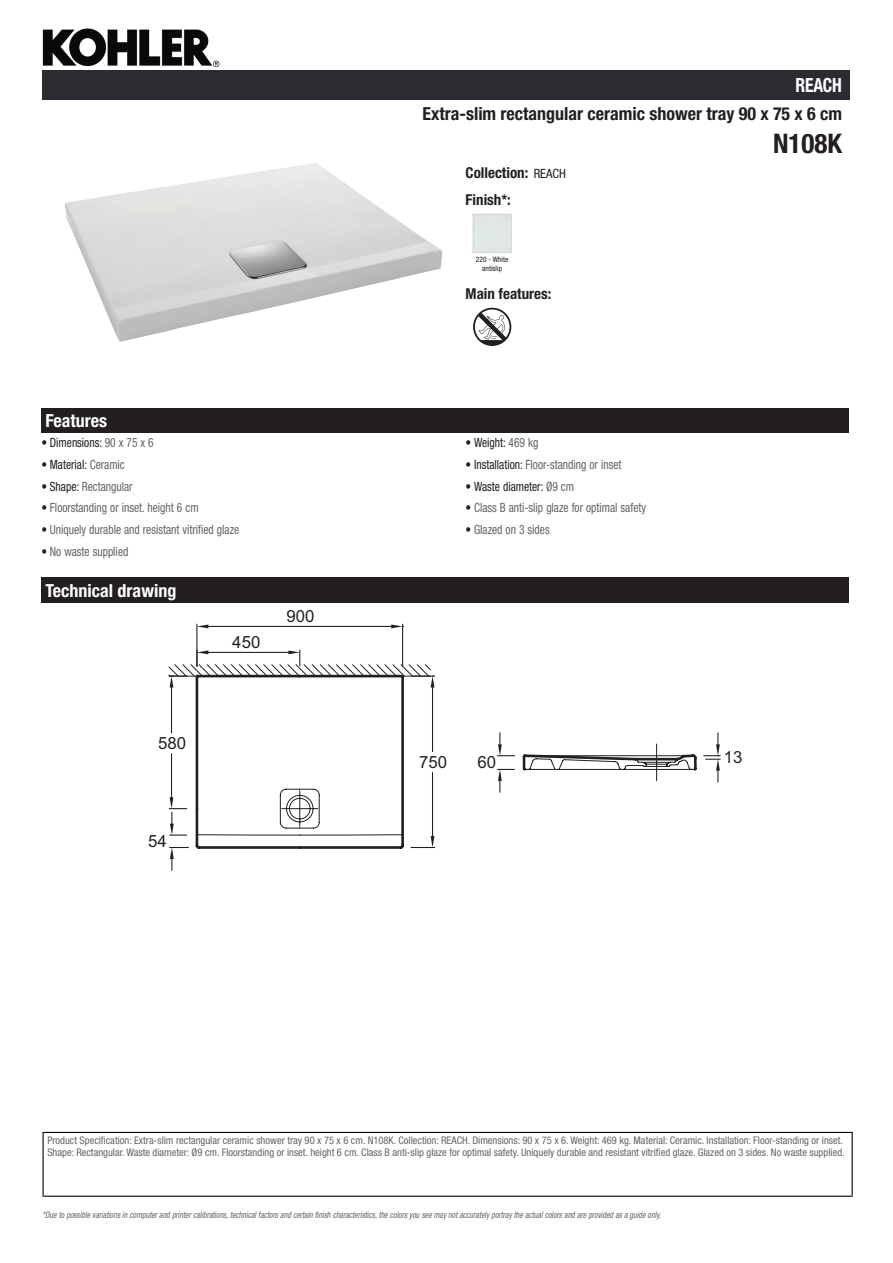
<style>
.page{position:relative;width:893px;height:1263px;background:#fff}
.page>*{position:absolute;margin:0;border:0;box-sizing:border-box;transform-origin:0 0}
.t1{font:700 condensed 27px "Helvetica Neue LT Std";color:#231f20}
.t2{font:700 condensed 19.5px "Helvetica Neue LT Std";letter-spacing:-.01em;color:#fff;scale:.9 1}
.t3{font:700 condensed 18px "Helvetica Neue LT Std";color:#231f20}
.t4{font:700 condensed 18px "Helvetica Neue LT Std";color:#fff}
.t5{font:16.8px "Arial";color:#231f20}
.t6{font:700 condensed 15px/27.8px "Helvetica Neue LT Std";color:#231f20}
.t7{font:condensed 12.75px "Helvetica Neue LT Std";color:#626568;scale:.9 1}
.t8{font:condensed 12.75px "Helvetica Neue LT Std";color:#231f20;scale:.9 1}
.t9{font:condensed 10.5px/12px "Helvetica Neue LT Std";color:#626568}
.t10{font:italic condensed 9px "Helvetica Neue LT Std";color:#626568;scale:.87 1}
.t11{font:condensed 7.5px/9px "Helvetica Neue LT Std";color:#231f20;text-align:center}
.s1{font-weight:400;font-size:12.75px}
.s2{color:#626568}
.s3{color:#231f20}
</style>
<div class="page">
<img style="left:42px;top:28px;width:188px;height:53px">
<img style="left:65px;top:163px;width:377px;height:179px">
<div style="left:473px;top:214px;width:39px;height:39px;border:1px solid #d3d4da"></div>
<svg style="left:473px;top:308px;width:38px;height:38px"></svg>
<div style="left:41px;top:408px;width:808px;height:25px;background:#231f20"></div>
<div style="left:41px;top:577px;width:808px;height:26px;background:#231f20"></div>
<svg style="left:195px;top:756px;width:502px;height:93px"></svg>
<svg style="left:168px;top:675px;width:528px;height:161px"></svg>
<svg style="left:498px;top:733px;width:16px;height:23px"></svg>
<svg style="left:498px;top:769px;width:16px;height:23px"></svg>
<svg style="left:693px;top:755px;width:3px;height:5px"></svg>
<svg style="left:704px;top:733px;width:16px;height:49px"></svg>
<hr style="left:196px;top:624px;width:1px;height:42px;background:#231f20">
<hr style="left:402px;top:624px;width:1px;height:42px;background:#231f20">
<hr style="left:208px;top:626px;width:183px;height:1px;background:#231f20">
<svg style="left:197px;top:624px;width:11px;height:4px"></svg>
<svg style="left:391px;top:624px;width:13px;height:4px"></svg>
<hr style="left:412px;top:675px;width:23px;height:2px;background:#231f20">
<hr style="left:432px;top:772px;width:1px;height:64px;background:#231f20">
<hr style="left:432px;top:687px;width:1px;height:64px;background:#231f20">
<svg style="left:411px;top:836px;width:24px;height:12px"></svg>
<hr style="left:171px;top:754px;width:1px;height:43px;background:#231f20">
<hr style="left:171px;top:687px;width:1px;height:46px;background:#231f20">
<svg style="left:169px;top:797px;width:18px;height:39px"></svg>
<svg style="left:170px;top:847px;width:18px;height:23px"></svg>
<svg style="left:168px;top:650px;width:266px;height:37px"></svg>
<div style="left:43px;top:71px;width:807px;height:29px;background:#2a2c32"></div>
<hr style="left:43px;top:1132px;width:810px;height:1px;background:#040503">
<hr style="left:43px;top:1133px;width:1px;height:62px;background:#040503">
<hr style="left:852px;top:1133px;width:1px;height:62px;background:#040503">
<hr style="left:43px;top:1195px;width:810px;height:2px;background:#040503">
<h2 class="t2" style="left:795px;top:74px;width:53px">REACH</h2>
<h3 class="t3" style="left:422px;top:103px;width:421px">Extra-slim rectangular ceramic shower tray 90 x 75 x 6 cm</h3>
<h3 class="t6" style="left:466px;top:158px;width:102px">Collection: <span class="s1">REACH<br></span>Finish*:</h3>
<p class="t11" style="left:476px;top:255px;width:34px">220 - White antislip</p>
<h3 class="t6" style="left:466px;top:280px;width:87px">Main features:</h3>
<h1 class="t1" style="left:773px;top:127px;width:70px">N108K</h1>
<h3 class="t4" style="left:46px;top:410px;width:63px">Features</h3>
<p class="t8" style="left:41px;top:435px;width:126px">• Dimensions: <span class="s2">90 x 75 x 6</span></p>
<p class="t8" style="left:466px;top:435px;width:83px">• Weight: <span class="s2">469 kg</span></p>
<p class="t8" style="left:41px;top:457px;width:94px">• Material: <span class="s2">Ceramic</span></p>
<p class="t7" style="left:466px;top:457px;width:175px"><span class="s3">• Installation:</span> Floor-standing or inset</p>
<p class="t7" style="left:41px;top:479px;width:103px"><span class="s3">• Shape:</span> Rectangular</p>
<p class="t8" style="left:466px;top:479px;width:122px">• Waste diameter: <span class="s2">Ø9 cm</span></p>
<p class="t7" style="left:41px;top:501px;width:176px"><span class="s3">•</span> Floorstanding or inset. height 6 cm</p>
<p class="t7" style="left:466px;top:501px;width:202px"><span class="s3">•</span> Class B anti-slip glaze for optimal safety</p>
<p class="t7" style="left:41px;top:522px;width:221px"><span class="s3">•</span> Uniquely durable and resistant vitrified glaze</p>
<p class="t7" style="left:466px;top:522px;width:95px"><span class="s3">•</span> Glazed on 3 sides</p>
<p class="t7" style="left:41px;top:544px;width:98px"><span class="s3">•</span> No waste supplied</p>
<h3 class="t4" style="left:46px;top:579px;width:132px">Technical drawing</h3>
<h3 class="t5" style="left:158px;top:732px;width:30px">580</h3>
<h3 class="t5" style="left:148px;top:830px;width:20px">54</h3>
<h3 class="t5" style="left:232px;top:631px;width:30px">450</h3>
<h3 class="t5" style="left:287px;top:605px;width:30px">900</h3>
<h3 class="t5" style="left:419px;top:751px;width:30px">750</h3>
<h3 class="t5" style="left:477px;top:751px;width:20px">60</h3>
<h3 class="t5" style="left:724px;top:746px;width:20px">13</h3>
<p class="t9" style="left:47px;top:1134px;width:799px">Product Specification: Extra-slim rectangular ceramic shower tray 90 x 75 x 6 cm. N108K. Collection: REACH. Dimensions: 90 x 75 x 6. Weight: 469 kg. Material: Ceramic. Installation: Floor-standing or inset.<br>Shape: Rectangular. Waste diameter: Ø9 cm. Floorstanding or inset. height 6 cm. Class B anti-slip glaze for optimal safety. Uniquely durable and resistant vitrified glaze. Glazed on 3 sides. No waste supplied.</p>
<p class="t10" style="left:43px;top:1210px;width:714px">*Due to possible variationsin computerand printercalibrations,technicalfactorsand certain finish characteristics,the colorsyou see maynotaccuratelyportraythe actualcolorsand are provided asa guide only.</p>
</div>
